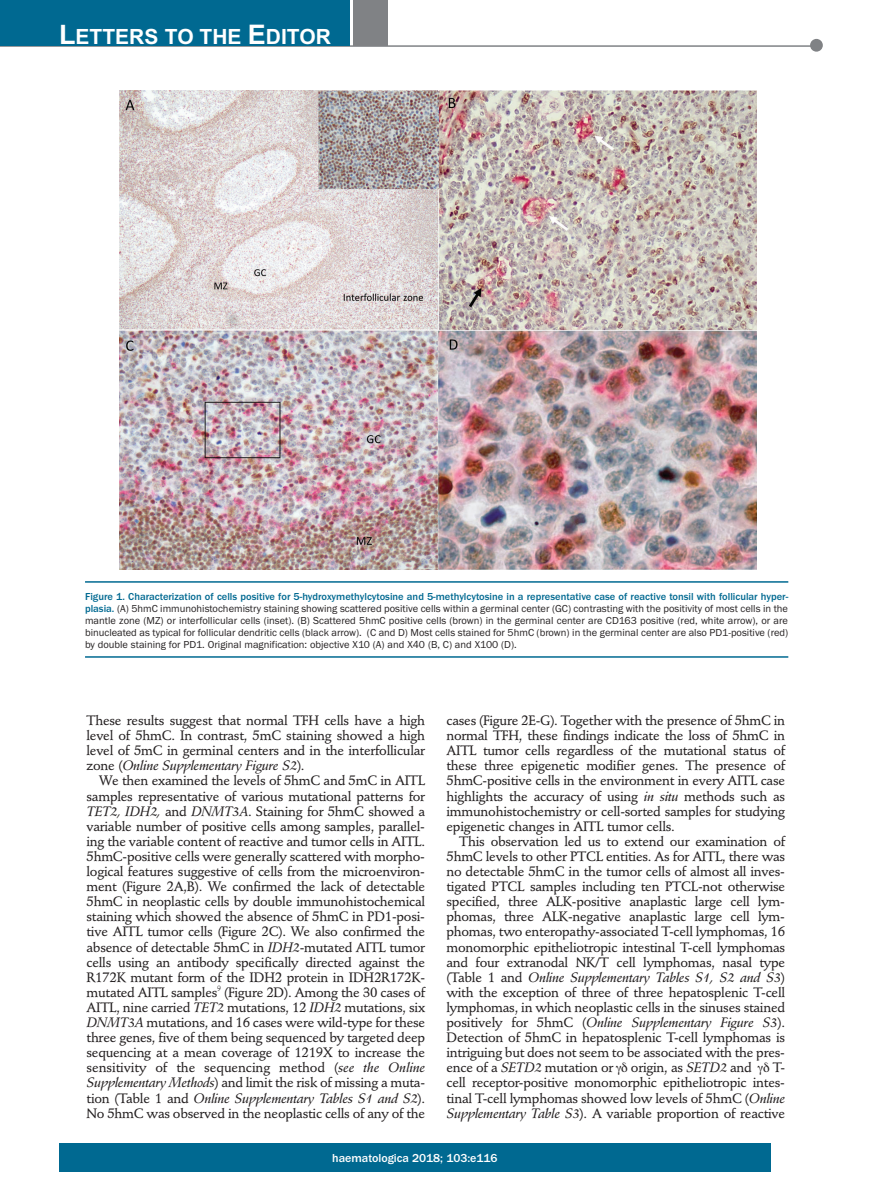
<style>
.page{position:relative;width:893px;height:1191px;background:#fff}
.page>*{position:absolute;margin:0;border:0;box-sizing:border-box;transform-origin:0 0}
.t1{font:700 21px "Arial";color:#fff}
.t2{font:500 13.5px/15.1px "Stempel Schneidler";letter-spacing:-.02em;color:#231f20;text-align:justify}
.t3{font:italic 13.5px "Stempel Schneidler Med";letter-spacing:-.02em;color:#231f20}
.t4{font:500 12px "Franklin Gothic";color:#fff}
.t5{font:10.5px/12px "Franklin Gothic";color:#231f20;text-align:justify}
.s1{font-size:27px}
.s2{font-weight:500;color:#006991}
.s3{font-family:"Stempel Schneidler Med";font-weight:400;font-style:italic}
.s4{font-family:"Stempel Schneidler";font-weight:500;font-style:normal}
</style>
<div class="page">
<div style="left:59px;top:1143px;width:712px;height:28px;background:#006991"></div>
<hr style="left:0;top:45px;width:820px;height:2px;background:#808285">
<div style="left:810px;top:39px;width:13px;height:13px;background:#808285;border-radius:50%"></div>
<div style="left:354px;top:0;width:34px;height:45px;background:#808285"></div>
<div style="left:0;top:0;width:350px;height:45px;background:#006991"></div>
<img style="left:119px;top:91px;width:638px;height:478px">
<hr style="left:85px;top:581px;width:703px;height:1px;background:#006991">
<hr style="left:85px;top:656px;width:703px;height:1px;background:#006991">
<h1 class="t1" style="left:59px;top:25px;width:273px"><span class="s1">L</span>ETTERS TO THE <span class="s1">E</span>DITOR</h1>
<p class="t5" style="left:85px;top:590px;width:705px"><span class="s2">Figure 1. Characterization of cells positive for 5-hydroxymethylcytosine and 5-methylcytosine in a representative case of reactive tonsil with follicular hyper&shy;plasia.</span> (A) 5hmC immunohistochemistry staining showing scattered positive cells within a germinal center (GC) contrasting with the positivity of most cells in the mantle zone (MZ) or interfollicular cells (inset). (B) Scattered 5hmC positive cells (brown) in the germinal center are CD163 positive (red, white arrow), or are binucleated as typical for follicular dendritic cells (black arrow). (C and D) Most cells stained for 5hmC (brown) in the germinal center are also PD1-positive (red) by double staining for PD1. Original magnification: objective X10 (A) and X40 (B, C) and X100 (D).</p>
<p class="t2" style="left:446px;top:714px;width:340px">cases (Figure 2E-G). Together with the presence of 5hmC in normal TFH, these findings indicate the loss of 5hmC in AITL tumor cells regardless of the mutational status of these three epigenetic modifier genes. The presence of 5hmC-positive cells in the environment in every AITL case highlights the accuracy of using <span class="s3">in situ</span> methods such as immunohistochemistry or cell-sorted samples for studying epigenetic changes in AITL tumor cells.</p>
<p class="t2" style="left:446px;top:835px;width:340px;text-indent:13px">This observation led us to extend our examination of 5hmC levels to other PTCL entities. As for AITL, there was no detectable 5hmC in the tumor cells of almost all inves&shy;tigated PTCL samples including ten PTCL-not otherwise specified, three ALK-positive anaplastic large cell lym&shy;phomas, three ALK-negative anaplastic large cell lym&shy;phomas, two enteropathy-associated T-cell lymphomas, 16 monomorphic epitheliotropic intestinal T-cell lymphomas and four extranodal NK/T cell lymphomas, nasal type</p>
<p class="t3" style="left:446px;top:971px;width:340px"><span class="s4">(Table 1 and</span> Online Supplementary Tables S1, S2 and S3<span class="s4">)</span></p>
<p class="t2" style="left:446px;top:986px;width:340px">with the exception of three of three hepatosplenic T-cell lymphomas, in which neoplastic cells in the sinuses stained</p>
<p class="t3" style="left:446px;top:1016px;width:340px"><span class="s4">positively for 5hmC (</span>Online Supplementary Figure S3<span class="s4">).</span></p>
<p class="t2" style="left:446px;top:1031px;width:340px">Detection of 5hmC in hepatosplenic T-cell lymphomas is intriguing but does not seem to be associated with the pres&shy;ence of a <span class="s3">SETD2</span> mutation or</p>
<p class="t2" style="left:87px;top:714px;width:340px">These results suggest that normal TFH cells have a high level of 5hmC. In contrast, 5mC staining showed a high level of 5mC in germinal centers and in the interfollicular</p>
<p class="t3" style="left:87px;top:760px;width:220px"><span class="s4">zone (</span>Online Supplementary Figure S2<span class="s4">).</span></p>
<p class="t2" style="left:87px;top:774px;width:340px;text-indent:13px">We then examined the levels of 5hmC and 5mC in AITL samples representative of various mutational patterns for <span class="s3">TET2, IDH2,</span> and <span class="s3">DNMT3A</span>. Staining for 5hmC showed a variable number of positive cells among samples, parallel&shy;ing the variable content of reactive and tumor cells in AITL.<br>5hmC-positive cells were generally scattered with morpho&shy;logical features suggestive of cells from the microenviron&shy;ment (Figure 2A,B). We confirmed the lack of detectable 5hmC in neoplastic cells by double immunohistochemical staining which showed the absence of 5hmC in PD1-posi&shy;tive AITL tumor cells (Figure 2C). We also confirmed the absence of detectable 5hmC in <span class="s3">IDH2</span>-mutated AITL tumor cells using an antibody specifically directed against the R172K mutant form of the IDH2 protein in IDH2R172K&shy;mutated AITL samples<sup>9</sup> (Figure 2D). Among the 30 cases of AITL, nine carried <span class="s3">TET2</span> mutations, 12 <span class="s3">IDH2</span> mutations, six <span class="s3">DNMT3A</span> mutations, and 16 cases were wild-type for these three genes, five of them being sequenced by targeted deep sequencing at a mean coverage of 1219X to increase the sensitivity of the sequencing method (<span class="s3">see the Online Supplementary Methods</span>) and limit the risk of missing a muta-</p>
<p class="t3" style="left:87px;top:1092px;width:340px"><span class="s4">tion (Table 1 and</span> Online Supplementary Tables S1 and S2<span class="s4">).</span></p>
<p class="t2" style="left:87px;top:1106px;width:340px">No 5hmC was observed in the neoplastic cells of any of the</p>
<p class="t2" style="left:631px;top:1061px;width:123px">origin, as <span class="s3">SETD2</span> and</p>
<p class="t2" style="left:446px;top:1061px;width:340px;text-indent:326px">T&shy;cell receptor-positive monomorphic epitheliotropic intes&shy;tinal T-cell lymphomas showed low levels of 5hmC (<span class="s3">Online Supplementary Table S3</span>). A variable proportion of reactive</p>
<p class="t4" style="left:332px;top:1150px;width:167px">haematologica 2018; 103:e116</p>
</div>
